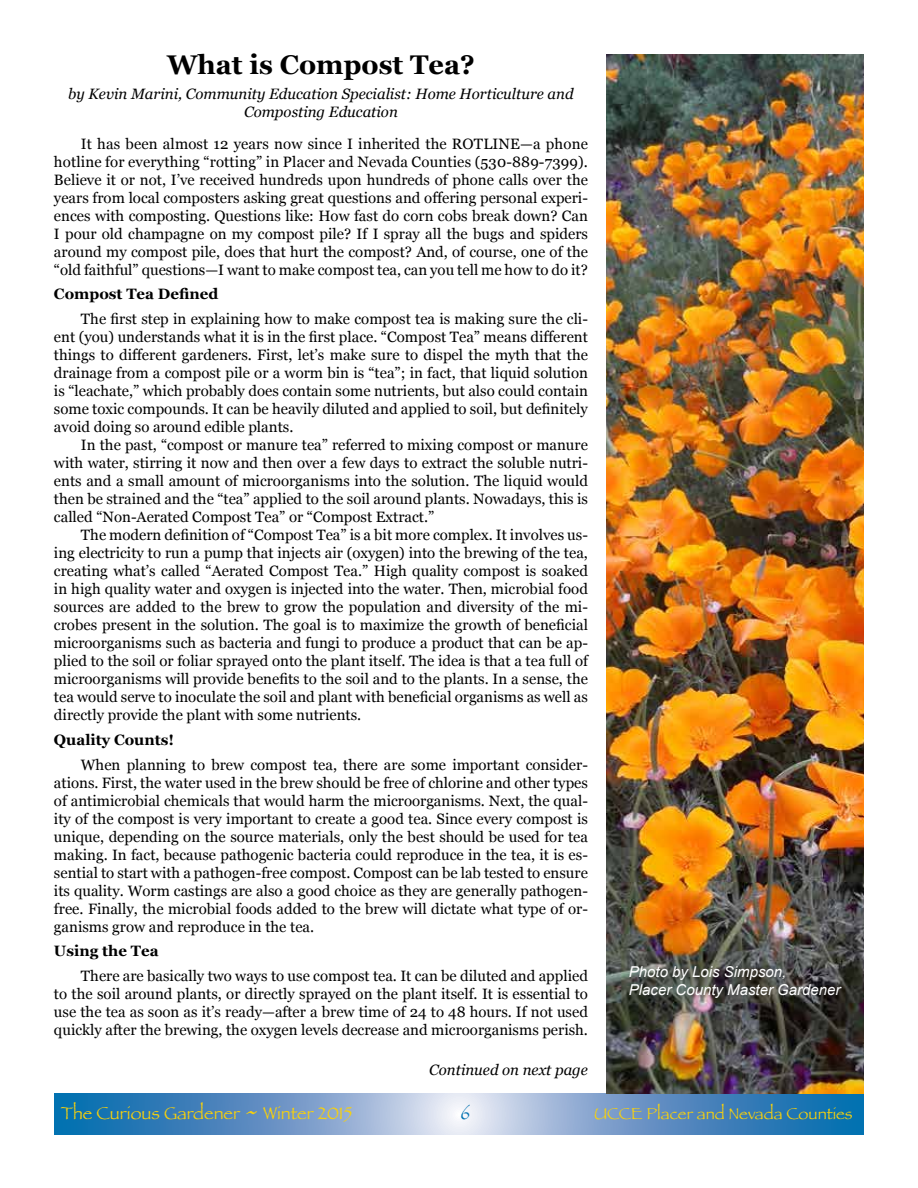
<style>
.page{position:relative;width:918px;height:1188px;background:#fff}
.page>*{position:absolute;margin:0;border:0;box-sizing:border-box;transform-origin:0 0}
.t1{font:700 27px "Georgia";color:#000}
.t2{font:18px "Papyrus";color:#f9d10a}
.t3{font:18px "Papyrus";color:#0272b1}
.t4{font:16.5px "Papyrus";color:#f9d10a}
.t5{font:15px/18px "Georgia";color:#000;text-align:justify}
.t6{font:italic 15px/18px "Georgia";color:#000;text-align:center}
.t7{font:italic 15px/18px "Arial";color:#fff}
.t8{font:700 15px "Georgia";color:#000}
.s1{font-size:27px}
</style>
<div class="page">
<svg style="left:54px;top:1094px;width:810px;height:41px;background:#6899c8"></svg>
<img style="left:606px;top:54px;width:258px;height:1040px">
<h1 class="t1" style="left:167px;top:45px;width:309px">What is Compost Tea?</h1>
<p class="t6" style="left:68px;top:84px;width:507px">by Kevin Marini, Community Education Specialist: Home Horticulture and<br>Composting Education</p>
<p class="t5" style="left:54px;top:134px;width:536px;text-indent:27px">It has been almost 12 years now since I inherited the ROTLINE—a phone hotline for everything “rotting” in Placer and Nevada Counties (530-889-7399).<br>Believe it or not, I’ve received hundreds upon hundreds of phone calls over the years from local composters asking great questions and offering personal experi&shy;ences with composting. Questions like: How fast do corn cobs break down? Can I pour old champagne on my compost pile? If I spray all the bugs and spiders around my compost pile, does that hurt the compost? And, of course, one of the “old faithful” questions—I want to make compost tea, can you tell me how to do it?</p>
<p class="t8" style="left:54px;top:283px;width:166px">Compost Tea Defined</p>
<p class="t5" style="left:54px;top:309px;width:535px;text-indent:27px">The first step in explaining how to make compost tea is making sure the cli&shy;ent (you) understands what it is in the first place. “Compost Tea” means different things to different gardeners. First, let’s make sure to dispel the myth that the drainage from a compost pile or a worm bin is “tea”; in fact, that liquid solution is “leachate,” which probably does contain some nutrients, but also could contain some toxic compounds. It can be heavily diluted and applied to soil, but definitely avoid doing so around edible plants.</p>
<p class="t5" style="left:54px;top:435px;width:535px;text-indent:27px">In the past, “compost or manure tea” referred to mixing compost or manure with water, stirring it now and then over a few days to extract the soluble nutri&shy;ents and a small amount of microorganisms into the solution. The liquid would then be strained and the “tea” applied to the soil around plants. Nowadays, this is called “Non-Aerated Compost Tea” or “Compost Extract.”</p>
<p class="t5" style="left:54px;top:525px;width:536px;text-indent:27px">The modern definition of “Compost Tea” is a bit more complex. It involves us&shy;ing electricity to run a pump that injects air (oxygen) into the brewing of the tea, creating what’s called “Aerated Compost Tea.” High quality compost is soaked in high quality water and oxygen is injected into the water. Then, microbial food sources are added to the brew to grow the population and diversity of the mi&shy;crobes present in the solution. The goal is to maximize the growth of beneficial microorganisms such as bacteria and fungi to produce a product that can be ap&shy;plied to the soil or foliar sprayed onto the plant itself. The idea is that a tea full of microorganisms will provide benefits to the soil and to the plants. In a sense, the tea would serve to inoculate the soil and plant with beneficial organisms as well as directly provide the plant with some nutrients.</p>
<p class="t8" style="left:54px;top:728px;width:122px">Quality Counts!</p>
<p class="t5" style="left:54px;top:755px;width:536px;text-indent:27px">When planning to brew compost tea, there are some important consider&shy;ations. First, the water used in the brew should be free of chlorine and other types of antimicrobial chemicals that would harm the microorganisms. Next, the qual&shy;ity of the compost is very important to create a good tea. Since every compost is unique, depending on the source materials, only the best should be used for tea making. In fact, because pathogenic bacteria could reproduce in the tea, it is es&shy;sential to start with a pathogen-free compost. Compost can be lab tested to ensure its quality. Worm castings are also a good choice as they are generally pathogen&shy;free. Finally, the microbial foods added to the brew will dictate what type of or&shy;ganisms grow and reproduce in the tea.</p>
<p class="t8" style="left:54px;top:940px;width:106px">Using the Tea</p>
<p class="t5" style="left:54px;top:966px;width:535px;text-indent:27px">There are basically two ways to use compost tea. It can be diluted and applied to the soil around plants, or directly sprayed on the plant itself. It is essential to use the tea as soon as it’s ready—after a brew time of 24 to 48 hours. If not used quickly after the brewing, the oxygen levels decrease and microorganisms perish.</p>
<p class="t7" style="left:629px;top:963px;width:213px">Photo by Lois Simpson,<br>Placer County Master Gardener</p>
<p class="t6" style="left:429px;top:1060px;width:160px">Continued on next page</p>
<p class="t2" style="left:61px;top:1102px;width:293px">The Curious Gardener <span class="s1">~</span> Winter 2015</p>
<p class="t3" style="left:461px;top:1102px;width:11px">6</p>
<p class="t4" style="left:594px;top:1103px;width:260px">UCCE Placer and Nevada Counties</p>
</div>
